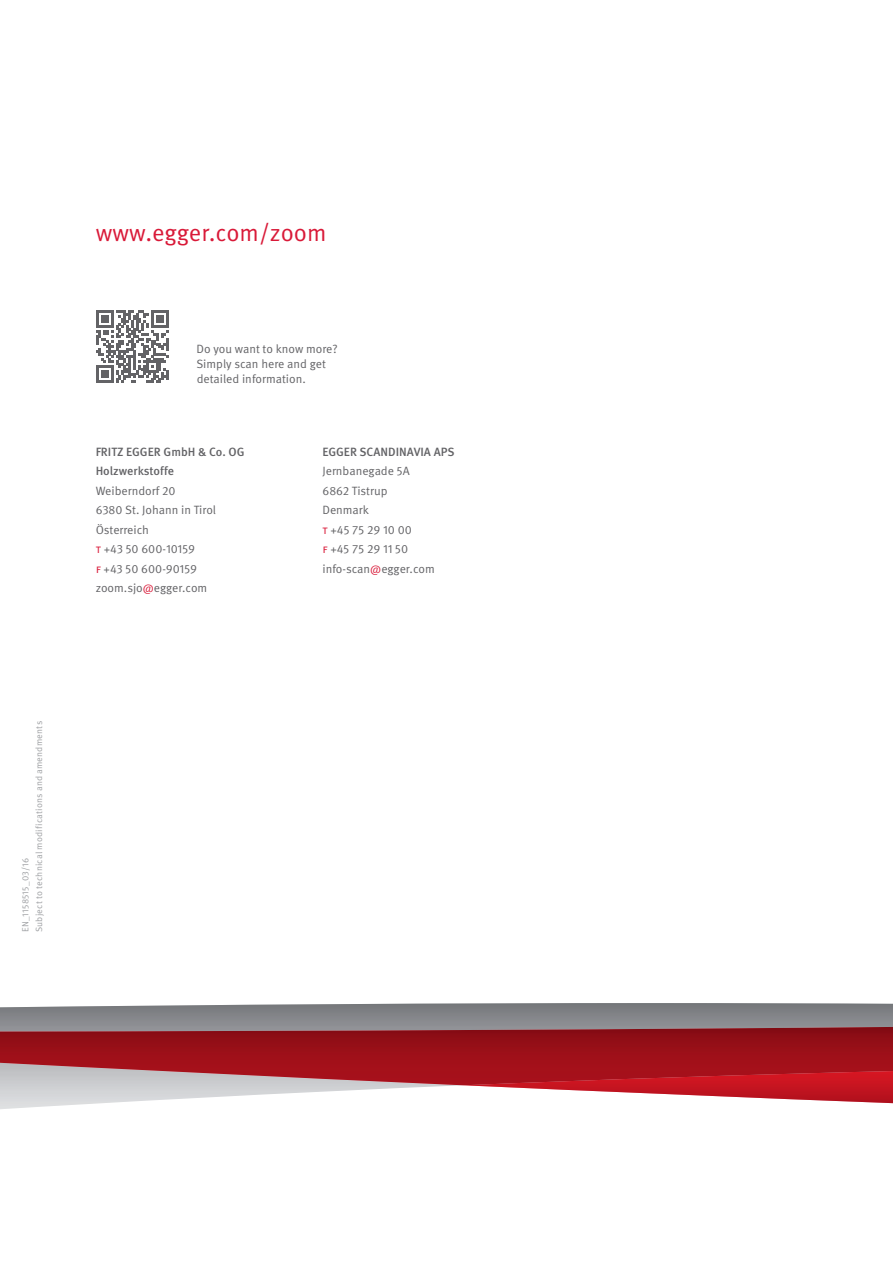
<style>
.page{position:relative;width:893px;height:1263px;background:#fff}
.page>*{position:absolute;margin:0;border:0;box-sizing:border-box;transform-origin:0 0}
.t1{font:24px "Meta Pro";color:#d91938}
.t2{font:12px/19.5px "Meta Pro";color:#636366}
.t3{font:500 12px/19.5px "Meta Pro";color:#636366}
.t4{font:9px/13.5px "Meta Pro";letter-spacing:.02em;color:#9d9fa2}
.s1{color:#d91938}
</style>
<div class="page">
<svg style="left:0;top:1003px;width:893px;height:106px;background:#a56369"></svg>
<svg style="left:463px;top:1071px;width:430px;height:33px"></svg>
<svg style="left:96px;top:310px;width:72px;height:73px"></svg>
<p class="t4" style="left:19px;top:932px;width:213px;rotate:-90deg">EN_1158515_03/16<br>Subject to technical modifications and amendments</p>
<h1 class="t1" style="left:96px;top:219px;width:232px">www.egger.com/zoom</h1>
<p class="t2" style="left:196px;top:341px;width:143px;line-height:15px">Do you want to know more?<br>Simply scan here and get detailed information.</p>
<p class="t3" style="left:96px;top:442px;width:150px">FRITZ EGGER GmbH &amp; Co. OG<br>Holzwerkstoffe</p>
<p class="t2" style="left:96px;top:481px;width:122px">Weiberndorf 20<br>6380 St. Johann in Tirol<br>Österreich<br><span class="s1">t</span> +43 50 600-10159<br><span class="s1">f</span> +43 50 600-90159 zoom.sjo<span class="s1">@</span>egger.com</p>
<p class="t3" style="left:322px;top:442px;width:134px">EGGER SCANDINAVIA APS</p>
<p class="t2" style="left:322px;top:461px;width:114px">Jernbanegade 5A<br>6862 Tistrup<br>Denmark<br><span class="s1">t</span> +45 75 29 10 00<br><span class="s1">f</span> +45 75 29 11 50 info-scan<span class="s1">@</span>egger.com</p>
</div>
